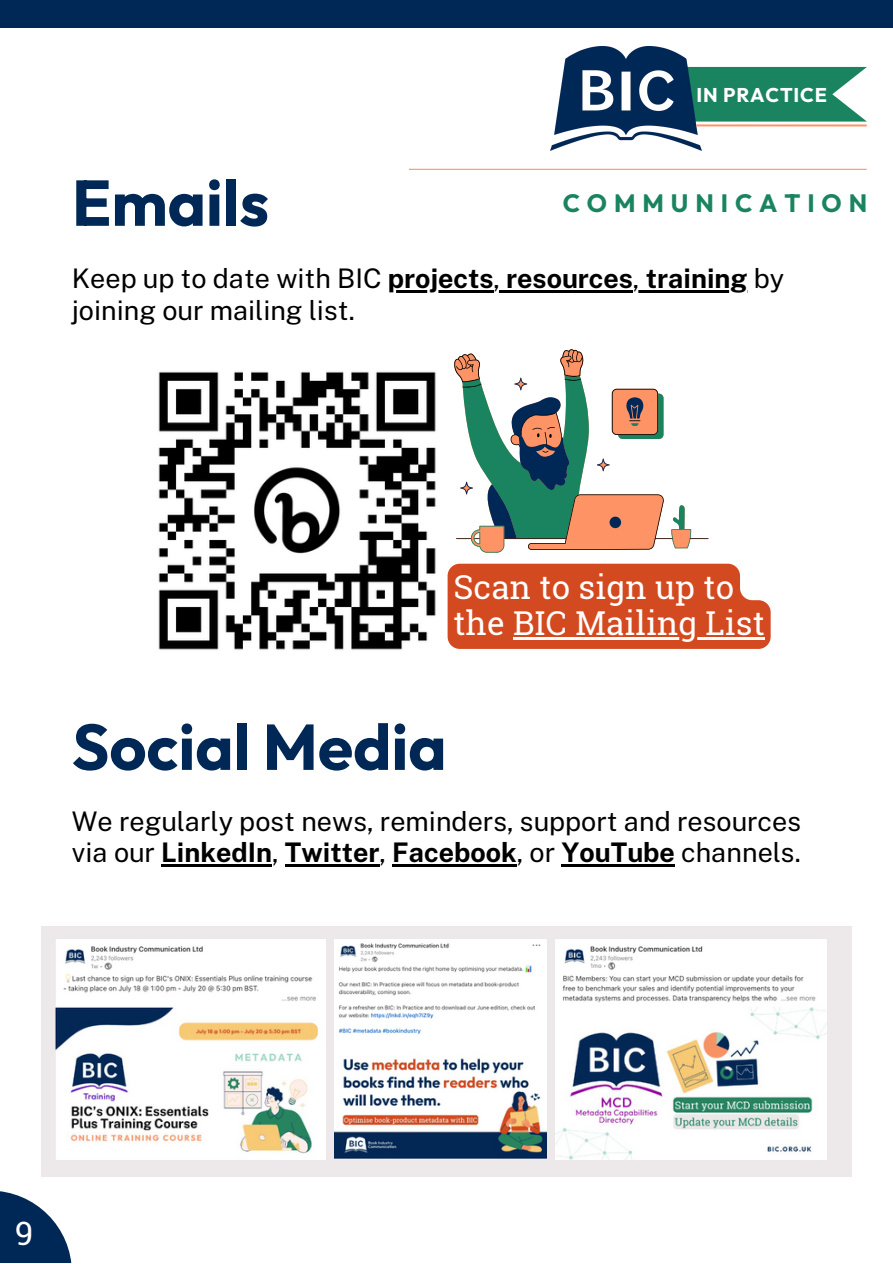
<style>
.page{position:relative;width:893px;height:1264px;background:#fff}
.page>*{position:absolute;margin:0;border:0;box-sizing:border-box;transform-origin:0 0}
.t1{font:700 64.35px "Outfit";color:#002856}
.t2{font:32.85px/36.5px "Roboto Slab";letter-spacing:.005em;color:#fff}
.t3{font:32.25px "Roboto Slab";color:#fff}
.t4{font:27px/31.5px "Public Sans";color:#000}
.t5{font:700 25.05px "Outfit";letter-spacing:.275em;color:#19845f}
.t6{font:700 19.8px "Outfit";letter-spacing:.04em;color:#fff}
.s1{font-weight:700}
</style>
<div class="page">
<svg style="left:701px;top:67px;width:165px;height:60px;background:#3c9576"></svg>
<img style="left:551px;top:46px;width:150px;height:105px">
<hr style="left:696px;top:124px;width:170px;height:2px;background:#fe9365">
<svg style="left:0;top:1191px;width:72px;height:71px"></svg>
<div style="left:0;top:0;width:892px;height:28px;background:#002856"></div>
<hr style="left:409px;top:169px;width:457px;height:1px;background:#fe9365">
<img style="left:158px;top:371px;width:278px;height:279px">
<div style="left:41px;top:926px;width:810px;height:250px;background:#ede8ea"></div>
<svg style="left:454px;top:349px;width:254px;height:201px"></svg>
<img style="left:55px;top:939px;width:270px;height:220px">
<img style="left:334px;top:939px;width:213px;height:220px">
<img style="left:556px;top:939px;width:270px;height:220px">
<svg style="left:447px;top:563px;width:323px;height:86px;background:#d5552e"></svg>
<hr style="left:513px;top:637px;width:252px;height:2px;background:#fff">
<hr style="left:388px;top:290px;width:105px;height:3px;background:#000">
<svg style="left:493px;top:290px;width:13px;height:3px"></svg>
<hr style="left:506px;top:290px;width:127px;height:3px;background:#000">
<svg style="left:638px;top:290px;width:7px;height:3px"></svg>
<hr style="left:645px;top:290px;width:102px;height:3px;background:#000">
<hr style="left:161px;top:864px;width:111px;height:2px;background:#000">
<hr style="left:285px;top:864px;width:94px;height:2px;background:#000">
<hr style="left:392px;top:864px;width:125px;height:2px;background:#000">
<hr style="left:561px;top:864px;width:114px;height:2px;background:#000">
<p class="t1" style="left:72px;top:161px;width:199px">Emails</p>
<p class="t6" style="left:696px;top:82px;width:132px">IN PRACTICE</p>
<p class="t5" style="left:562px;top:186px;width:306px">COMMUNICATION</p>
<p class="t4" style="left:72px;top:263px;width:713px">Keep up to date with BIC <span class="s1">projects</span>, <span class="s1">resources</span>, <span class="s1">training</span> by joining our mailing list.</p>
<p class="t2" style="left:453px;top:568px;width:313px">Scan to sign up to the BIC Mailing List</p>
<p class="t1" style="left:72px;top:705px;width:376px">Social Media</p>
<p class="t4" style="left:72px;top:805px;width:730px">We regularly post news, reminders, support and resources via our <span class="s1">LinkedIn</span>, <span class="s1">Twitter</span>, <span class="s1">Facebook</span>, or <span class="s1">YouTube</span> channels.</p>
<p class="t3" style="left:15px;top:1211px;width:20px">9</p>
</div>
